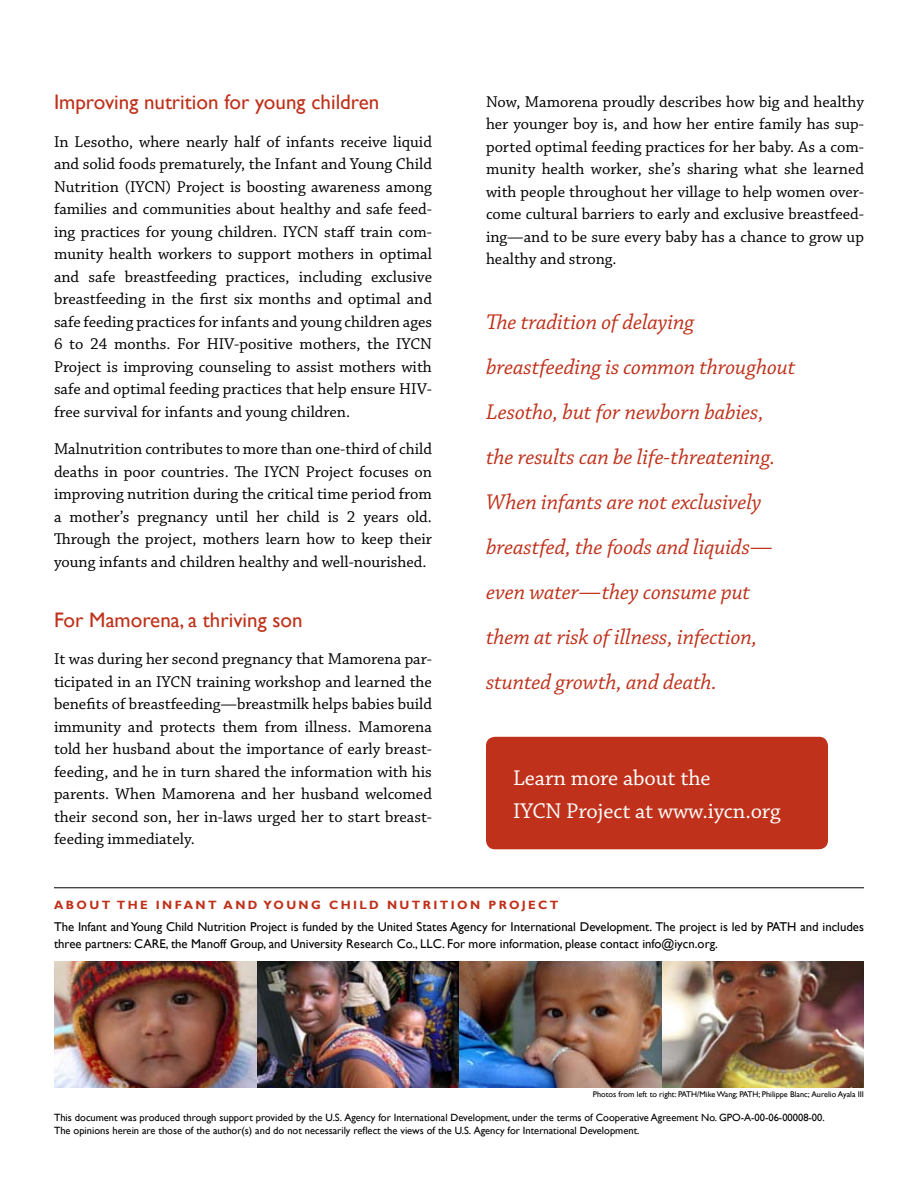
<style>
.page{position:relative;width:918px;height:1188px;background:#fff}
.page>*{position:absolute;margin:0;border:0;box-sizing:border-box;transform-origin:0 0}
.t1{font:italic 22.5px/45px "Chaparral Pro";letter-spacing:-.005em;color:#bf311a}
.t2{font:22.5px/33px "Chaparral Pro";letter-spacing:-.005em;color:#fff}
.t3{font:21px "Gill Sans";color:#bf311a}
.t4{font:16.5px/22.5px "Chaparral Pro";color:#000;text-align:justify}
.t5{font:12.75px "Gill Sans";color:#000}
.t6{font:700 12px "Gill Sans";letter-spacing:.2em;color:#bf311a}
.t7{font:10.5px/13.5px "Gill Sans";color:#000}
.t8{font:8.25px "Gill Sans";color:#000}
</style>
<div class="page">
<img style="left:256px;top:961px;width:203px;height:126px">
<img style="left:662px;top:961px;width:202px;height:126px">
<img style="left:54px;top:961px;width:202px;height:126px">
<img style="left:459px;top:961px;width:203px;height:126px">
<hr style="left:54px;top:888px;width:810px;height:1px;background:#000">
<div style="left:486px;top:737px;width:342px;height:112px;background:#bf311a;border-radius:9px"></div>
<p class="t3" style="left:54px;top:90px;width:327px">Improving nutrition for young children</p>
<p class="t4" style="left:54px;top:131px;width:380px">In Lesotho, where nearly half of infants receive liquid and solid foods prematurely, the Infant and Young Child Nutrition (IYCN) Project is boosting awareness among families and communities about healthy and safe feed&shy;ing practices for young children. IYCN staff train com&shy;munity health workers to support mothers in optimal and safe breastfeeding practices, including exclusive breastfeeding in the first six months and optimal and safe feeding practices for infants and young children ages 6 to 24 months. For HIV-positive mothers, the IYCN Project is improving counseling to assist mothers with safe and optimal feeding practices that help ensure HIV&shy;free survival for infants and young children.</p>
<p class="t4" style="left:54px;top:438px;width:380px">Malnutrition contributes to more than one-third of child deaths in poor countries. The IYCN Project focuses on improving nutrition during the critical time period from a mother’s pregnancy until her child is 2 years old.<br>Through the project, mothers learn how to keep their young infants and children healthy and well-nourished.</p>
<p class="t3" style="left:54px;top:607px;width:250px">For Mamorena, a thriving son</p>
<p class="t4" style="left:54px;top:648px;width:380px">It was during her second pregnancy that Mamorena par&shy;ticipated in an IYCN training workshop and learned the benefits of breastfeeding—breastmilk helps babies build immunity and protects them from illness. Mamorena told her husband about the importance of early breast&shy;feeding, and he in turn shared the information with his parents. When Mamorena and her husband welcomed their second son, her in-laws urged her to start breast&shy;feeding immediately.</p>
<p class="t4" style="left:486px;top:91px;width:380px">Now, Mamorena proudly describes how big and healthy her younger boy is, and how her entire family has sup&shy;ported optimal feeding practices for her baby. As a com&shy;munity health worker, she’s sharing what she learned with people throughout her village to help women over&shy;come cultural barriers to early and exclusive breastfeed&shy;ing—and to be sure every baby has a chance to grow up healthy and strong.</p>
<p class="t1" style="left:486px;top:301px;width:311px">The tradition of delaying breastfeeding is common throughout<br>Lesotho, but for newborn babies, the results can be life-threatening.<br>When infants are not exclusively breastfed, the foods and liquids— even water—they consume put them at risk of illness, infection, stunted growth, and death.</p>
<h1 class="t2" style="left:513px;top:762px;width:269px">Learn more about the<br>IYCN Project at www.iycn.org</h1>
<p class="t6" style="left:54px;top:897px;width:506px">ABOUT THE INFANT AND YOUNG CHIL D N UTRI TI ON PROJECT</p>
<p class="t5" style="left:54px;top:919px;width:728px">The Infant and Young Child Nutrition Project is funded by the United States Agency for International Development. The project is led by PATH</p>
<p class="t5" style="left:800px;top:919px;width:65px">and includes</p>
<p class="t5" style="left:54px;top:936px;width:665px">three partners: CARE, the Manoff Group, and University Research Co., LLC. For more information, please contact info@iycn.org.</p>
<p class="t8" style="left:593px;top:1089px;width:95px">Photos from left to right: PATH</p>
<p class="t8" style="left:697px;top:1089px;width:52px">/Mike Wang; PATH</p>
<p class="t8" style="left:759px;top:1089px;width:107px">; Philippe Blanc; Aurelio Ayala III</p>
<p class="t7" style="left:54px;top:1110px;width:772px">This document was produced through support provided by the U.S. Agency for International Development, under the terms of Cooperative Agreement No. GPO-A-00-06-00008-00.<br>The opinions herein are those of the author(s) and do not necessarily reflect the views of the U.S. Agency for International Development.</p>
</div>
